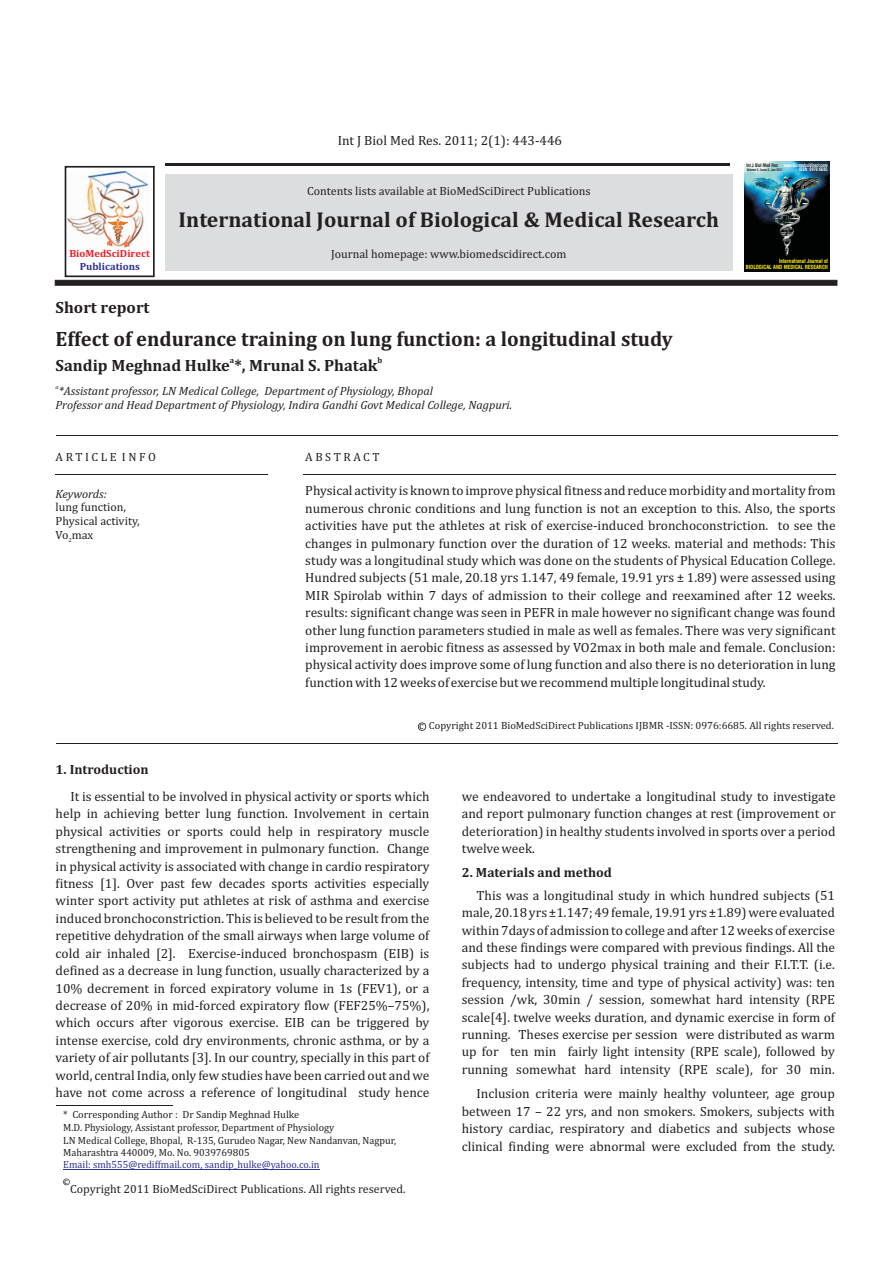
<style>
.page{position:relative;width:893px;height:1263px;background:#fff}
.page>*{position:absolute;margin:0;border:0;box-sizing:border-box;transform-origin:0 0}
.t1{font:700 21.75px "Cambria";color:#231f20}
.t2{font:700 21px "Cambria";color:#231f20}
.t3{font:700 16.5px "Cambria";color:#231f20}
.t4{font:13.5px/17.4px "Cambria";color:#231f20;text-align:justify}
.t5{font:700 13.5px "Cambria";color:#231f20}
.t6{font:12px/14.1px "Cambria";color:#231f20}
.t7{font:italic 12px/14.1px "Cambria";color:#231f20}
.t8{font:12px "Cambria";letter-spacing:.215em;color:#231f20}
.t9{font:10.5px/12.6px "Cambria";color:#231f20}
.t10{font:10.5px "Cambria";color:#2e3092}
.t11{font:700 10.5px "Cambria";color:#ee1d23}
.t12{font:700 10.5px "Cambria";color:#2e3092}
.t13{font:700 8.25px "Cambria";color:#231f20}
.t14{font:8.25px "Cambria";color:#231f20}
.t15{font:6px "Cambria";color:#231f20}
.t16{font:italic 6px "Cambria";color:#231f20}
.t17{font:700 condensed 5.55px/6.6px "Swiss 721 BT";color:#fff101;text-align:right;scale:.96 1}
.t18{font:700 condensed 4.8px/4.7px "Swiss 721 BT";color:#fff;text-align:right;scale:.88 1}
.t19{font:700 condensed 4.8px "Swiss 721 BT";color:#231f20;scale:.92 1}
.t20{font:700 condensed 3.45px "Swiss 721 BT";color:#231f20;scale:.92 1}
</style>
<div class="page">
<hr style="left:165px;top:164px;width:565px;height:2px;background:#231f20">
<hr style="left:56px;top:435px;width:781px;height:1px;background:#231f20">
<hr style="left:56px;top:743px;width:781px;height:1px;background:#231f20">
<hr style="left:56px;top:474px;width:212px;height:1px;background:#231f20">
<hr style="left:304px;top:474px;width:532px;height:1px;background:#231f20">
<svg style="left:55px;top:166px;width:782px;height:120px"></svg>
<hr style="left:56px;top:1105px;width:117px;height:1px;background:#231f20">
<hr style="left:63px;top:1169px;width:257px;height:1px;background:#2e3092">
<svg style="left:418px;top:722px;width:8px;height:9px"></svg>
<img style="left:744px;top:161px;width:85px;height:111px">
<svg style="left:63px;top:1178px;width:7px;height:7px"></svg>
<p class="t4" style="left:338px;top:132px;width:226px">Int J Biol Med Res. 2011; 2(1): 443-446</p>
<p class="t6" style="left:307px;top:184px;width:285px">Contents lists available at BioMedSciDirect Publications</p>
<p class="t11" style="left:69px;top:249px;width:82px">BioMedSciDirect</p>
<p class="t12" style="left:80px;top:262px;width:62px">Publications</p>
<p class="t3" style="left:56px;top:300px;width:95px">Short report</p>
<h1 class="t1" style="left:179px;top:210px;width:542px">International Journal of Biological &amp; Medical Research</h1>
<p class="t6" style="left:331px;top:248px;width:237px">Journal homepage: www.biomedscidirect.com</p>
<h2 class="t2" style="left:56px;top:330px;width:619px">Effect of endurance training on lung function: a longitudinal study</h2>
<p class="t13" style="left:230px;top:356px;width:6px">a</p>
<p class="t13" style="left:378px;top:356px;width:6px">b</p>
<p class="t3" style="left:56px;top:358px;width:323px">Sandip Meghnad Hulke *, Mrunal S. Phatak</p>
<p class="t16" style="left:56px;top:384px;width:5px">a</p>
<p class="t7" style="left:56px;top:384px;width:458px">*Assistant professor, LN Medical College, Department of Physiology, Bhopal<br>Professor and Head Department of Physiology, Indira Gandhi Govt Medical College, Nagpuri.</p>
<p class="t18" style="left:784px;top:163px;width:51px">www.biomedscidirect.com<br>ISSN: 0976:6685</p>
<p class="t19" style="left:746px;top:163px;width:36px">Int J Biol Med Res</p>
<p class="t20" style="left:747px;top:169px;width:41px">Volume 3, Issue 5, Jan 2011</p>
<p class="t17" style="left:746px;top:258px;width:87px">International Journal of<br>BIOLOGICAL AND MEDICAL RESEARCH</p>
<p class="t8" style="left:56px;top:452px;width:102px">ARTICLE INFO</p>
<p class="t8" style="left:305px;top:452px;width:76px">ABSTRACT</p>
<p class="t7" style="left:56px;top:488px;width:53px">Keywords:</p>
<p class="t4" style="left:305px;top:483px;width:532px">Physical activity is known to improve physical fitness and reduce morbidity and mortality from numerous chronic conditions and lung function is not an exception to this. Also, the sports activities have put the athletes at risk of exercise-induced bronchoconstriction. to see the changes in pulmonary function over the duration of 12 weeks. material and methods: This study was a longitudinal study which was done on the students of Physical Education College.<br>Hundred subjects (51 male, 20.18 yrs 1.147, 49 female, 19.91 yrs ± 1.89) were assessed using MIR Spirolab within 7 days of admission to their college and reexamined after 12 weeks. results: significant change was seen in PEFR in male however no significant change was found other lung function parameters studied in male as well as females. There was very significant improvement in aerobic fitness as assessed by VO2max in both male and female. Conclusion: physical activity does improve some of lung function and also there is no deterioration in lung function with 12 weeks of exercise but we recommend multiple longitudinal study.</p>
<p class="t6" style="left:56px;top:501px;width:85px">lung function,<br>Physical activity,<br>Vo max</p>
<p class="t15" style="left:68px;top:537px;width:5px">2</p>
<p class="t5" style="left:56px;top:764px;width:95px">1. Introduction</p>
<p class="t9" style="left:419px;top:720px;width:416px">c Copyright 2011 BioMedSciDirect Publications IJBMR -ISSN: 0976:6685. All rights reserved.</p>
<p class="t4" style="left:56px;top:788px;width:375px;text-indent:15px">It is essential to be involved in physical activity or sports which help in achieving better lung function. Involvement in certain physical activities or sports could help in respiratory muscle strengthening and improvement in pulmonary function. Change in physical activity is associated with change in cardio respiratory fitness [1]. Over past few decades sports activities especially winter sport activity put athletes at risk of asthma and exercise induced bronchoconstriction. This is believed to be result from the repetitive dehydration of the small airways when large volume of cold air inhaled [2]. Exercise-induced bronchospasm (EIB) is defined as a decrease in lung function, usually characterized by a 10% decrement in forced expiratory volume in 1s (FEV1), or a decrease of 20% in mid-forced expiratory flow (FEF25%–75%), which occurs after vigorous exercise. EIB can be triggered by intense exercise, cold dry environments, chronic asthma, or by a variety of air pollutants [3]. In our country, specially in this part of world, central India, only few studies have been carried out and we have not come across a reference of longitudinal study hence</p>
<p class="t4" style="left:462px;top:788px;width:375px">we endeavored to undertake a longitudinal study to investigate and report pulmonary function changes at rest (improvement or deterioration) in healthy students involved in sports over a period twelve week.</p>
<p class="t5" style="left:462px;top:866px;width:152px">2. Materials and method</p>
<p class="t4" style="left:462px;top:887px;width:375px;text-indent:15px">This was a longitudinal study in which hundred subjects (51 male, 20.18 yrs ±1.147; 49 female, 19.91 yrs ±1.89) were evaluated within 7days of admission to college and after 12 weeks of exercise and these findings were compared with previous findings. All the subjects had to undergo physical training and their F.I.T.T. (i.e. frequency, intensity, time and type of physical activity) was: ten session /wk, 30min / session, somewhat hard intensity (RPE scale[4]. twelve weeks duration, and dynamic exercise in form of running. Theses exercise per session were distributed as warm up for ten min fairly light intensity (RPE scale), followed by running somewhat hard intensity (RPE scale), for 30 min.</p>
<p class="t4" style="left:462px;top:1086px;width:375px;text-indent:15px">Inclusion criteria were mainly healthy volunteer, age group between 17 – 22 yrs, and non smokers. Smokers, subjects with history cardiac, respiratory and diabetics and subjects whose clinical finding were abnormal were excluded from the study.</p>
<p class="t9" style="left:63px;top:1109px;width:334px">* Corresponding Author : Dr Sandip Meghnad Hulke<br>M.D. Physiology, Assistant professor, Department of Physiology<br>LN Medical College, Bhopal, R-135, Gurudeo Nagar, New Nandanvan, Nagpur, Maharashtra 440009, Mo. No. 9039769805</p>
<p class="t10" style="left:63px;top:1160px;width:258px">Email: smh555@rediffmail.com, sandip_hulke@yahoo.co.in</p>
<p class="t14" style="left:64px;top:1177px;width:5px">c</p>
<p class="t6" style="left:70px;top:1182px;width:337px">Copyright 2011 BioMedSciDirect Publications. All rights reserved.</p>
</div>
